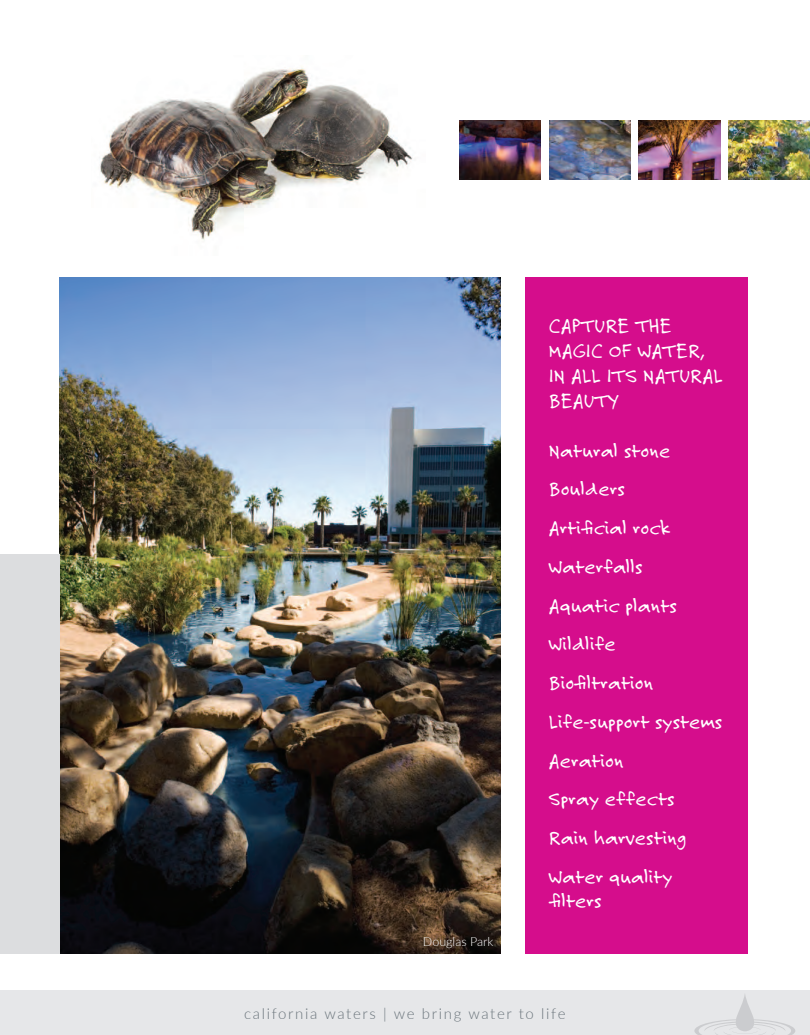
<style>
.page{position:relative;width:810px;height:1035px;background:#fff}
.page>*{position:absolute;margin:0;border:0;box-sizing:border-box;transform-origin:0 0}
.t1{font:21.5px/25px "Felt Tip Roman";letter-spacing:.035em;color:#fff}
.t2{font:21.25px/38.8px "Felt Tip Roman";letter-spacing:.01em;color:#fff}
.t3{font:300 15px "Lato";letter-spacing:.11em;color:#6a747b}
.t4{font:300 12.5px "Lato";color:#fff}
</style>
<div class="page">
<div style="left:0;top:990px;width:810px;height:45px;background:#e6e7e9"></div>
<img style="left:59px;top:277px;width:442px;height:677px">
<div style="left:526px;top:277px;width:222px;height:677px;background:#d50d8c"></div>
<div style="left:0;top:554px;width:59px;height:400px;background:#dcdddf"></div>
<img style="left:99px;top:66px;width:314px;height:174px">
<img style="left:459px;top:121px;width:82px;height:58px">
<img style="left:549px;top:121px;width:82px;height:58px">
<img style="left:729px;top:121px;width:81px;height:58px">
<img style="left:639px;top:121px;width:81px;height:58px">
<svg style="left:694px;top:995px;width:101px;height:40px"></svg>
<p class="t4" style="left:423px;top:933px;width:72px">Douglas Park</p>
<p class="t1" style="left:549px;top:312px;width:171px">Capture the magic of water, in all its natural beauty</p>
<p class="t2" style="left:549px;top:431px;width:175px">Natural stone<br>Boulders<br>Artificial rock<br>Waterfalls<br>Aquatic plants<br>Wildlife<br>Biofiltration<br>Life-support systems<br>Aeration<br>Spray effects<br>Rain harvesting<br>Water quality</p>
<p class="t2" style="left:549px;top:881px;width:54px">filters</p>
<p class="t3" style="left:244px;top:1003px;width:323px">california waters | we bring water to life</p>
</div>
